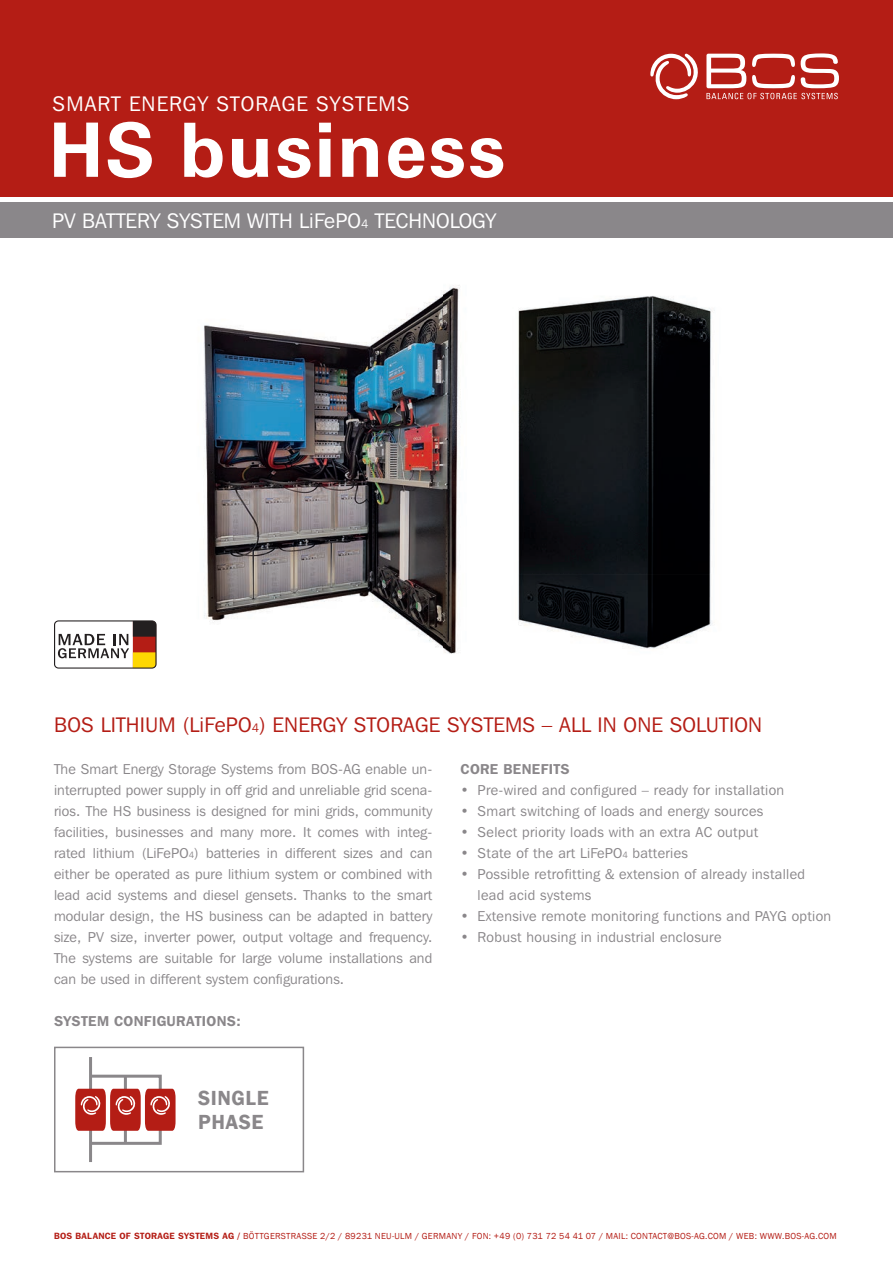
<style>
.page{position:relative;width:893px;height:1263px;background:#fff}
.page>*{position:absolute;margin:0;border:0;box-sizing:border-box;transform-origin:0 0}
.t1{font:700 75px "Univers CE";letter-spacing:.025em;color:#fff}
.t2{font:21px "Franklin Gothic IT Cby BT";letter-spacing:.01em;color:#b41d15}
.t3{font:21px "Franklin Gothic IT Cby BT";letter-spacing:.01em;color:#fff}
.t4{font:21px "Franklin Gothic IT Cby BT";letter-spacing:.05em;color:#fff}
.t5{font:600 21px/24px "Franklin Gothic";letter-spacing:.025em;color:#8a878a}
.t6{font:14.25px/21px "Franklin Gothic IT Cby BT";letter-spacing:.025em;color:#8a878a;text-align:justify}
.t7{font:600 14.25px "Franklin Gothic IT Cby BT";letter-spacing:.025em;color:#8a878a}
.t8{font:9px "Franklin Gothic";letter-spacing:.03em;color:#b41d15}
.s1{font-size:12px}
.s2{font-size:9px}
.s3{font-family:"Franklin Gothic IT Cby BT";font-weight:600}
</style>
<div class="page">
<img style="left:444px;top:237px;width:340px;height:412px">
<div style="left:0;top:202px;width:893px;height:35px;background:#8a878a"></div>
<div style="left:0;top:0;width:893px;height:196px;background:#b41d15"></div>
<svg style="left:650px;top:53px;width:189px;height:46px"></svg>
<hr style="left:89px;top:1057px;width:3px;height:36px;background:#8a878a">
<hr style="left:89px;top:1127px;width:3px;height:35px;background:#8a878a">
<svg style="left:75px;top:1074px;width:101px;height:71px"></svg>
<div style="left:54px;top:1047px;width:250px;height:125px;border:2px solid #8a878a"></div>
<svg style="left:54px;top:620px;width:103px;height:49px"></svg>
<img style="left:204px;top:274px;width:272px;height:380px">
<h2 class="t4" style="left:53px;top:91px;width:358px">SMART ENERGY STORAGE SYSTEMS</h2>
<h1 class="t1" style="left:49px;top:106px;width:458px">HS business</h1>
<h2 class="t3" style="left:52px;top:207px;width:446px">PV BATTERY SYSTEM WITH LiFePO<span class="s1">4</span> TECHNOLOGY</h2>
<h2 class="t2" style="left:54px;top:711px;width:710px">BOS LITHIUM (LiFePO<span class="s1">4</span>) ENERGY STORAGE SYSTEMS – ALL IN ONE SOLUTION</h2>
<p class="t6" style="left:54px;top:758px;width:380px">The Smart Energy Storage Systems from BOS-AG enable un&shy;interrupted power supply in off grid and unreliable grid scena&shy;rios. The HS business is designed for mini grids, community facilities, businesses and many more. It comes with integ&shy;rated lithium (LiFePO<span class="s2">4</span>) batteries in different sizes and can either be operated as pure lithium system or combined with lead acid systems and diesel gensets. Thanks to the smart modular design, the HS business can be adapted in battery size, PV size, inverter power, output voltage and frequency.<br>The systems are suitable for large volume installations and can be used in different system configurations.</p>
<p class="t7" style="left:461px;top:760px;width:111px">CORE BENEFITS</p>
<p class="t6" style="left:461px;top:779px;width:325px">• Pre-wired and configured – ready for installation</p>
<p class="t6" style="left:461px;top:800px;width:304px">• Smart switching of loads and energy sources</p>
<p class="t6" style="left:461px;top:821px;width:299px">• Select priority loads with an extra AC output</p>
<p class="t6" style="left:461px;top:842px;width:229px">• State of the art LiFePO<span class="s2">4</span> batteries</p>
<p class="t6" style="left:478px;top:863px;width:329px;text-indent:-17px">• Possible retrofitting &amp; extension of already installed lead acid systems</p>
<p class="t6" style="left:461px;top:905px;width:372px">• Extensive remote monitoring functions and PAYG option</p>
<p class="t6" style="left:461px;top:926px;width:262px">• Robust housing in industrial enclosure</p>
<p class="t7" style="left:54px;top:1012px;width:188px">SYSTEM CONFIGURATIONS:</p>
<h2 class="t5" style="left:198px;top:1086px;width:72px">SINGLE<br>PHASE</h2>
<p class="t8" style="left:54px;top:1230px;width:784px"><span class="s3">BOS BALANCE OF STORAGE SYSTEMS AG /</span> BÖTTGERSTRASSE 2/2 / 89231 NEU-ULM / GERMANY / FON: +49 (0) 731 72 54 41 07 / MAIL: CONTACT@BOS-AG.COM / WEB: WWW.BOS-AG.COM</p>
</div>
